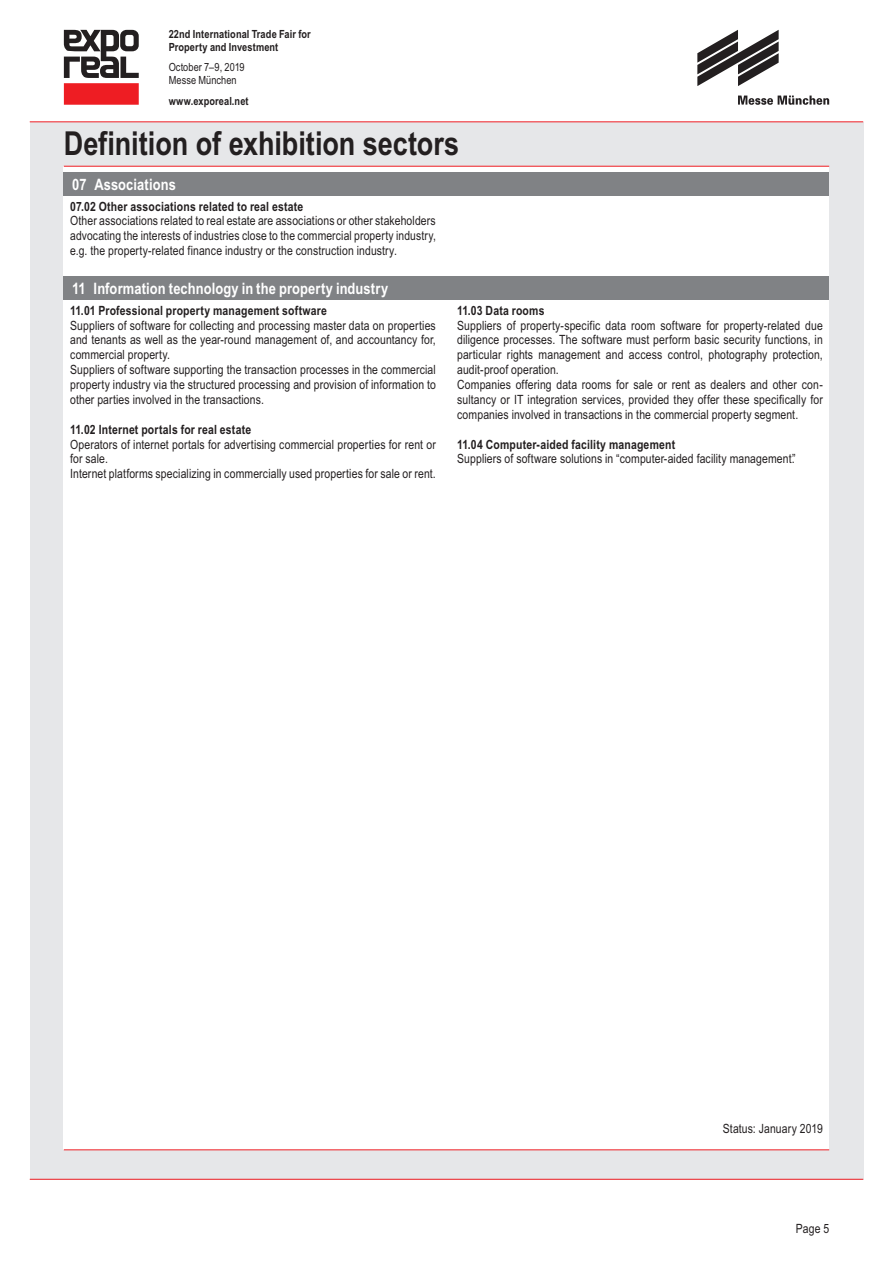
<style>
.page{position:relative;width:893px;height:1263px;background:#fff}
.page>*{position:absolute;margin:0;border:0;box-sizing:border-box;transform-origin:0 0}
.t1{font:700 33px "Arial Narrow";letter-spacing:-.005em;color:#231f20}
.t2{font:700 15.75px "Arial Narrow";letter-spacing:.005em;color:#fff}
.t3{font:12.75px/14.9px "Arial Narrow";letter-spacing:.01em;color:#231f20}
.t4{font:700 12.75px "Arial Narrow";letter-spacing:.015em;color:#231f20}
.t5{font:700 11.25px/12.8px "Arial Narrow";letter-spacing:.01em;color:#231f20}
.t6{font:11.25px/12.8px "Arial Narrow";letter-spacing:.005em;color:#231f20}
</style>
<div class="page">
<div style="left:30px;top:122px;width:833px;height:1057px;background:#e6e7e9"></div>
<hr style="left:30px;top:1179px;width:833px;height:1px;background:#ee1d23">
<div style="left:64px;top:167px;width:765px;height:983px;background:#fff"></div>
<hr style="left:30px;top:121px;width:833px;height:1px;background:#ee1d23">
<hr style="left:64px;top:1149px;width:765px;height:1px;background:#ee1d23">
<hr style="left:64px;top:166px;width:765px;height:1px;background:#ee1d23">
<svg style="left:738px;top:96px;width:91px;height:9px"></svg>
<svg style="left:697px;top:30px;width:82px;height:56px"></svg>
<div style="left:64px;top:83px;width:75px;height:22px;background:#ee1d23"></div>
<svg style="left:64px;top:30px;width:75px;height:48px"></svg>
<div style="left:64px;top:172px;width:765px;height:24px;background:#808285"></div>
<div style="left:64px;top:276px;width:765px;height:24px;background:#808285"></div>
<p class="t5" style="left:169px;top:27px;width:144px">22nd International Trade Fair for<br>Property and Investment</p>
<p class="t6" style="left:169px;top:61px;width:78px">October 7–9, 2019<br>Messe München</p>
<p class="t5" style="left:169px;top:94px;width:81px">www.exporeal.net</p>
<h1 class="t1" style="left:64px;top:118px;width:397px">Definition of exhibition sectors</h1>
<p class="t2" style="left:72px;top:172px;width:105px">07 Associations</p>
<p class="t4" style="left:70px;top:196px;width:235px">07.02 Other associations related to real estate</p>
<p class="t3" style="left:70px;top:213px;width:367px;text-align:justify">Other associations related to real estate are associations or other stakeholders advocating the interests of industries close to the commercial property industry, e.g. the property-related finance industry or the construction industry.</p>
<p class="t2" style="left:72px;top:276px;width:317px">11 Information technology in the property industry</p>
<p class="t4" style="left:70px;top:301px;width:258px">11.01 Professional property management software</p>
<p class="t3" style="left:70px;top:317px;width:367px">Suppliers of software for collecting and processing master data on properties and tenants as well as the year-round management of, and accountancy for, commercial property.<br>Suppliers of software supporting the transaction processes in the commercial property industry via the structured processing and provision of information to other parties involved in the transactions.</p>
<p class="t4" style="left:70px;top:420px;width:183px">11.02 Internet portals for real estate</p>
<p class="t3" style="left:70px;top:436px;width:367px">Operators of internet portals for advertising commercial properties for rent or for sale.<br>Internet platforms specializing in commercially used properties for sale or rent.</p>
<p class="t4" style="left:457px;top:300px;width:89px">11.03 Data rooms</p>
<p class="t3" style="left:457px;top:317px;width:367px">Suppliers of property-specific data room software for property-related due diligence processes. The software must perform basic security functions, in particular rights management and access control, photography protection, audit-proof operation.<br>Companies offering data rooms for sale or rent as dealers and other con&shy;sultancy or IT integration services, provided they offer these specifically for companies involved in transactions in the commercial property segment.</p>
<p class="t4" style="left:457px;top:434px;width:220px">11.04 Computer-aided facility management</p>
<p class="t3" style="left:457px;top:451px;width:340px">Suppliers of software solutions in “computer-aided facility management.”</p>
<p class="t3" style="left:723px;top:1121px;width:102px">Status: January 2019</p>
<p class="t3" style="left:796px;top:1221px;width:35px">Page 5</p>
</div>
